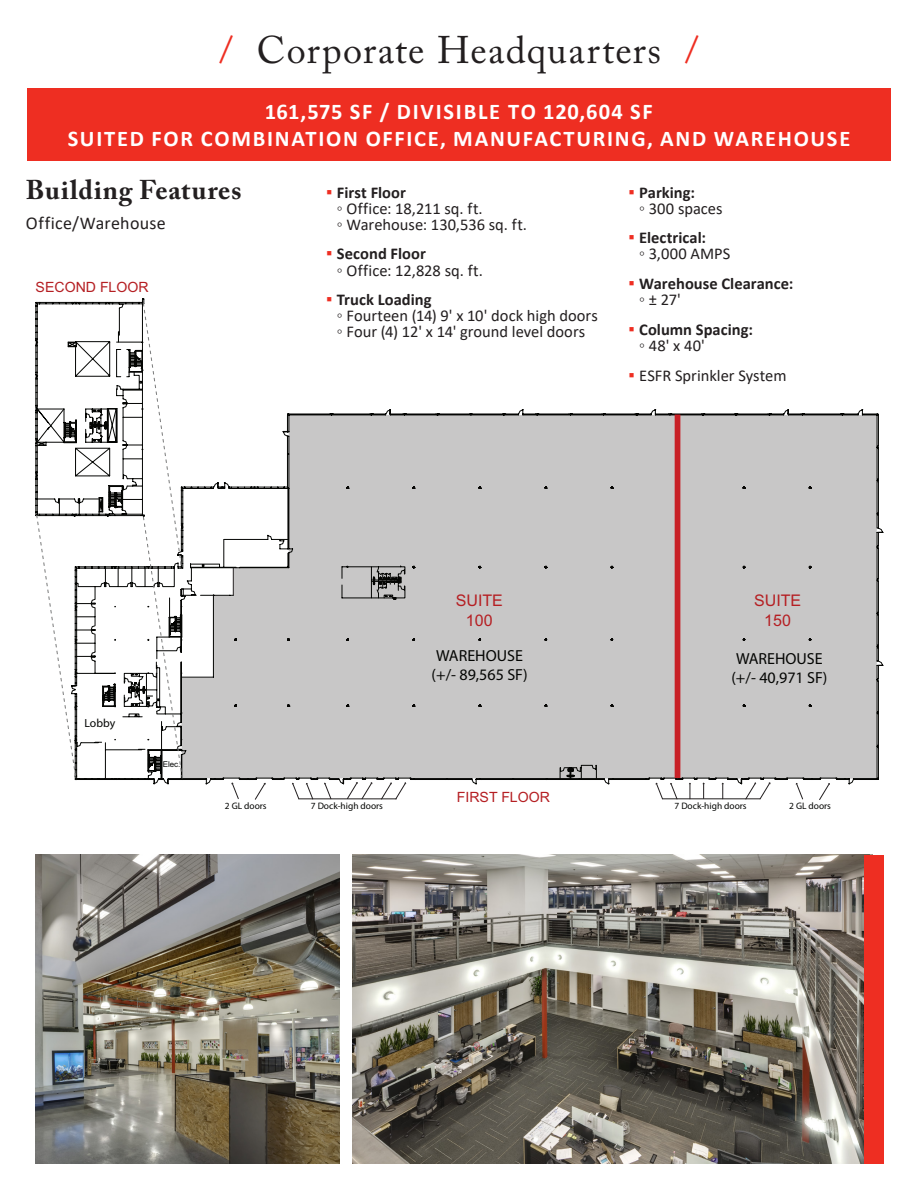
<style>
.page{position:relative;width:918px;height:1188px;background:#fff}
.page>*{position:absolute;margin:0;border:0;box-sizing:border-box;transform-origin:0 0}
.t1{font:38.25px "Adobe Caslon Pro";letter-spacing:.035em;color:#231f20}
.Sub_Heads{font:700 27px "Adobe Caslon Pro";letter-spacing:.03em;color:#231f20}
.t2{font:700 22.5px "Calibri";letter-spacing:.075em;color:#fff}
.Features-Bullet_List{font:18px "Calibri";letter-spacing:.015em;color:#231f20}
.t3{font:16.5px/16.2px "Calibri";color:#231f20}
.t4{font:700 16.5px/16.2px "Calibri";color:#231f20}
.t5{font:16.05px/19.2px "Myriad Pro";color:#040503}
.t6{font:16.05px/19.2px "Arial";color:#b51f23;text-align:center}
.t7{font:14.1px "Arial";color:#b51f23}
.t8{font:11.85px "Myriad Pro";letter-spacing:-.005em;color:#040503}
.t9{font:9.45px "Myriad Pro";color:#040503}
.t10{font:7.95px "Arial";color:#040503}
.s1{color:#ee2e22}
.s2{font-size:18.15px;color:#ee2e22}
.s3{font-weight:700}
.s4{font-weight:400;font-size:18.15px;color:#ee2e22}
.s5{font-weight:400}
</style>
<div class="page">
<img style="left:36px;top:855px;width:304px;height:309px">
<svg style="left:393px;top:409px;width:490px;height:370px;background:#c4c3c3"></svg>
<div style="left:183px;top:714px;width:210px;height:65px;background:#c8c7c7"></div>
<svg style="left:35px;top:298px;width:776px;height:416px"></svg>
<div style="left:675px;top:417px;width:5px;height:358px;background:#c82026"></div>
<svg style="left:36px;top:302px;width:147px;height:479px"></svg>
<svg style="left:231px;top:782px;width:8px;height:17px"></svg>
<svg style="left:255px;top:783px;width:11px;height:17px"></svg>
<svg style="left:292px;top:783px;width:8px;height:17px"></svg>
<svg style="left:306px;top:783px;width:7px;height:16px"></svg>
<svg style="left:381px;top:782px;width:25px;height:18px"></svg>
<svg style="left:324px;top:783px;width:8px;height:16px"></svg>
<svg style="left:347px;top:782px;width:26px;height:17px"></svg>
<hr style="left:299px;top:799px;width:97px;height:1px;background:#231f20">
<svg style="left:796px;top:783px;width:7px;height:17px"></svg>
<svg style="left:819px;top:783px;width:11px;height:17px"></svg>
<svg style="left:656px;top:783px;width:7px;height:16px"></svg>
<svg style="left:670px;top:783px;width:8px;height:16px"></svg>
<svg style="left:745px;top:782px;width:26px;height:18px"></svg>
<svg style="left:703px;top:783px;width:2px;height:15px"></svg>
<hr style="left:662px;top:799px;width:98px;height:1px;background:#231f20">
<svg style="left:689px;top:783px;width:2px;height:16px"></svg>
<svg style="left:722px;top:783px;width:2px;height:16px"></svg>
<img style="left:353px;top:855px;width:511px;height:309px">
<div style="left:864px;top:855px;width:19px;height:309px;background:#ee2e22"></div>
<div style="left:27px;top:88px;width:864px;height:73px;background:#ee2e22"></div>
<p class="t1" style="left:219px;top:27px;width:481px"><span class="s1">/</span> Corporate Headquarters <span class="s1">/</span></p>
<p class="t2" style="left:265px;top:95px;width:390px">161,575 SF / DIVISIBLE TO 120,604 SF</p>
<p class="t2" style="left:68px;top:123px;width:784px">SUITED FOR COMBINATION OFFICE, MANUFACTURING, AND WAREHOUSE</p>
<p class="Sub_Heads" style="left:26px;top:174px;width:217px">Building Features</p>
<p class="t3" style="left:337px;top:184px;width:192px;text-indent:-11px"><span class="s2">▪</span> <span class="s3">First Floor<br>◦</span> Office: 18,211 sq. ft.<br>◦ Warehouse: 130,536 sq. ft.</p>
<p class="t3" style="left:337px;top:245px;width:148px;text-indent:-11px"><span class="s2">▪</span> <span class="s3">Second Floor<br>◦</span> Office: 12,828 sq. ft.</p>
<p class="t3" style="left:337px;top:291px;width:263px;text-indent:-11px"><span class="s2">▪</span> <span class="s3">Truck Loading<br>◦</span> Fourteen (14) 9' x 10' dock high doors <span class="s3">◦</span> Four (4) 12' x 14' ground level doors</p>
<p class="Features-Bullet_List" style="left:26px;top:210px;width:141px">Office/Warehouse</p>
<p class="t7" style="left:36px;top:278px;width:115px">SECOND FLOOR</p>
<p class="t4" style="left:639px;top:184px;width:85px;text-indent:-11px"><span class="s4">▪</span> Parking:<br>◦ <span class="s5">300 spaces</span></p>
<p class="t4" style="left:639px;top:230px;width:93px;text-indent:-11px"><span class="s4">▪</span> Electrical:<br>◦ <span class="s5">3,000 AMPS</span></p>
<p class="t4" style="left:639px;top:275px;width:156px;text-indent:-11px"><span class="s4">▪</span> Warehouse Clearance: ◦ <span class="s5">± 27'</span></p>
<p class="t4" style="left:639px;top:321px;width:115px;text-indent:-11px"><span class="s4">▪</span> Column Spacing: ◦ <span class="s5">48' x 40'</span></p>
<p class="t3" style="left:628px;top:367px;width:160px"><span class="s2">▪</span> ESFR Sprinkler System</p>
<p class="t6" style="left:456px;top:591px;width:49px">SUITE<br>100</p>
<p class="t6" style="left:754px;top:591px;width:49px">SUITE<br>150</p>
<p class="t8" style="left:85px;top:715px;width:32px">Lobby</p>
<p class="t10" style="left:163px;top:759px;width:19px">Elec.</p>
<p class="t5" style="left:432px;top:645px;width:98px">WAREHOUSE (+/- 89,565 SF)</p>
<p class="t5" style="left:731px;top:649px;width:98px">WAREHOUSE (+/- 40,971 SF)</p>
<p class="t7" style="left:457px;top:787px;width:95px">FIRST FLOOR</p>
<p class="t9" style="left:225px;top:800px;width:43px">2 GL doors</p>
<p class="t9" style="left:311px;top:800px;width:74px">7 Dock-high doors</p>
<p class="t9" style="left:675px;top:800px;width:74px">7 Dock-high doors</p>
<p class="t9" style="left:789px;top:800px;width:43px">2 GL doors</p>
</div>
